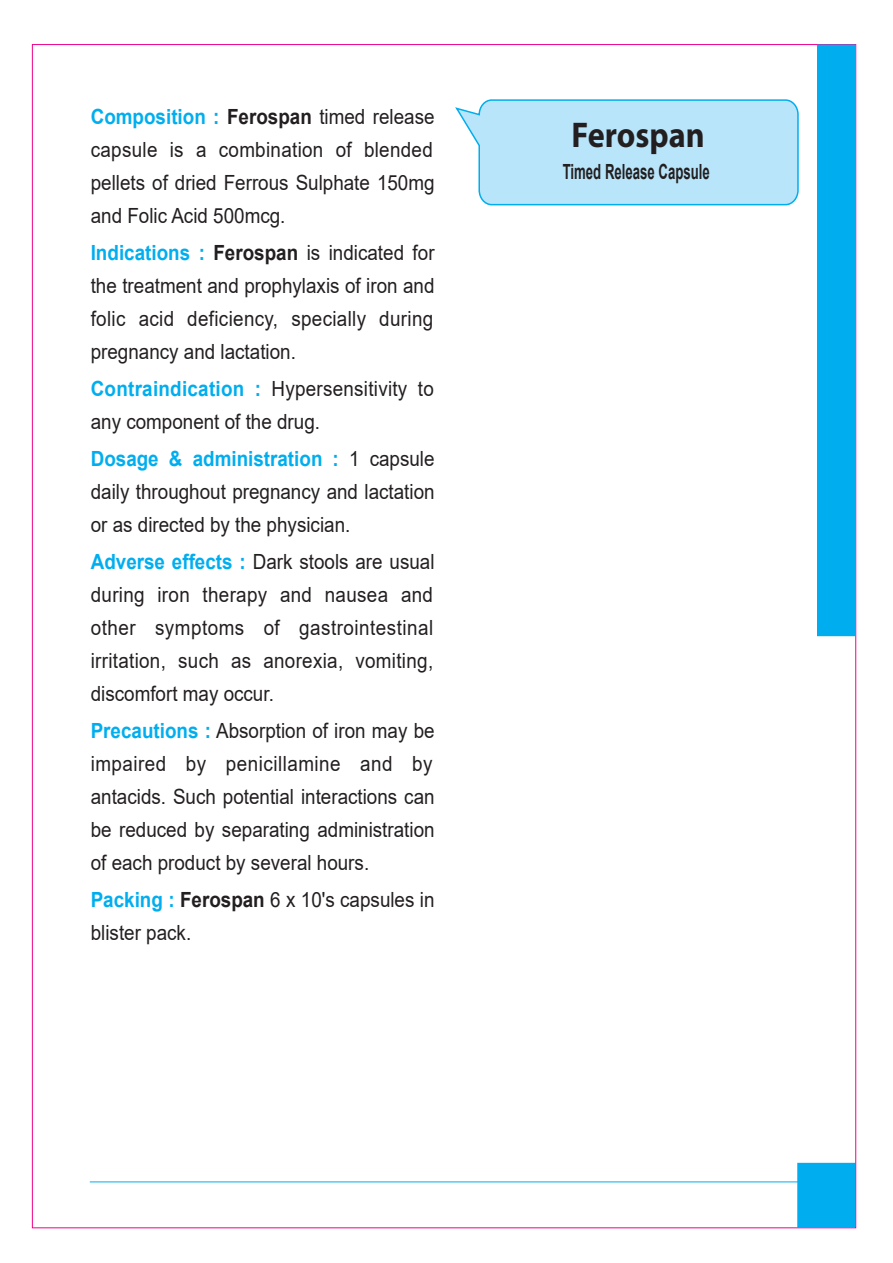
<style>
.page{position:relative;width:893px;height:1263px;background:#fff}
.page>*{position:absolute;margin:0;border:0;box-sizing:border-box;transform-origin:0 0}
.t1{font:700 35.85px "Myriad";color:#231f20;scale:.9 1}
.t2{font:20.85px/32.8px "Arial";color:#231f20;text-align:justify;scale:.9 1}
.t3{font:700 20.85px "Arial";color:#231f20;scale:.63 1}
.s1{font-weight:700;color:#00aeef}
.s2{font-weight:700}
</style>
<div class="page">
<div style="left:797px;top:1163px;width:58px;height:64px;background:#00aeef"></div>
<svg style="left:89px;top:1181px;width:709px;height:2px"></svg>
<div style="left:817px;top:45px;width:39px;height:591px;background:#00aeef"></div>
<svg style="left:455px;top:99px;width:344px;height:106px;background:#b7e4f9"></svg>
<p class="t2" style="left:91px;top:100px;width:384px"><span class="s1">Composition :</span> <span class="s2">Ferospan</span> timed release capsule is a combination of blended pellets of dried Ferrous Sulphate 150mg and Folic Acid 500mcg.</p>
<p class="t2" style="left:91px;top:236px;width:384px"><span class="s1">Indications :</span> <span class="s2">Ferospan</span> is indicated for the treatment and prophylaxis of iron and folic acid deficiency, specially during pregnancy and lactation.</p>
<p class="t2" style="left:91px;top:372px;width:383px"><span class="s1">Contraindication :</span> Hypersensitivity to any component of the drug.</p>
<p class="t2" style="left:91px;top:442px;width:384px"><span class="s1">Dosage &amp; administration :</span> 1 capsule daily throughout pregnancy and lactation or as directed by the physician.</p>
<p class="t2" style="left:91px;top:545px;width:384px"><span class="s1">Adverse effects :</span> Dark stools are usual during iron therapy and nausea and other symptoms of gastrointestinal irritation, such as anorexia, vomiting, discomfort may occur.</p>
<p class="t2" style="left:91px;top:714px;width:384px"><span class="s1">Precautions :</span> Absorption of iron may be impaired by penicillamine and by antacids. Such potential interactions can be reduced by separating administration of each product by several hours.</p>
<p class="t2" style="left:91px;top:883px;width:384px"><span class="s1">Packing :</span> <span class="s2">Ferospan</span> 6 x 10's capsules in blister pack.</p>
<h1 class="t1" style="left:572px;top:117px;width:149px">Ferospan</h1>
<p class="t3" style="left:563px;top:157px;width:235px">Timed Release Capsule</p>
</div>
